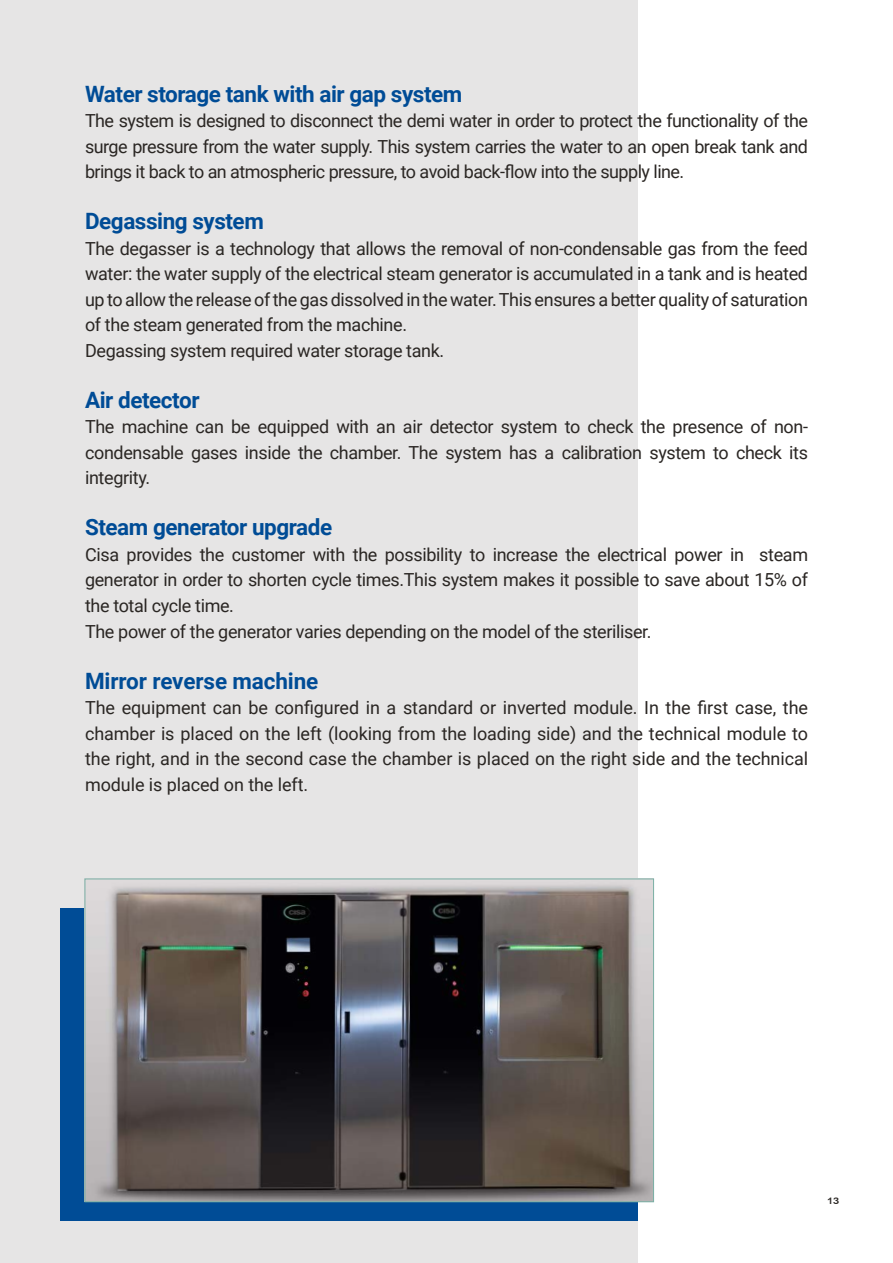
<style>
.page{position:relative;width:893px;height:1263px;background:#fff}
.page>*{position:absolute;margin:0;border:0;box-sizing:border-box;transform-origin:0 0}
.t1{font:700 22.5px "Roboto";letter-spacing:-.02em;color:#004c96}
.t2{font:18px/25.5px "Roboto";letter-spacing:-.02em;color:#2a2623;text-align:justify}
.t3{font:18px "Arial";color:#2a2623}
</style>
<div class="page">
<div style="left:0;top:0;width:638px;height:1263px;background:#e6e5e5"></div>
<div style="left:61px;top:908px;width:577px;height:313px;background:#004c96"></div>
<img style="left:87px;top:881px;width:565px;height:319px">
<p class="t1" style="left:85px;top:78px;width:379px">Water storage tank with air gap system</p>
<p class="t2" style="left:85px;top:108px;width:724px">The system is designed to disconnect the demi water in order to protect the functionality of the surge pressure from the water supply. This system carries the water to an open break tank and brings it back to an atmospheric pressure, to avoid back-flow into the supply line.</p>
<p class="t1" style="left:85px;top:206px;width:180px">Degassing system</p>
<p class="t2" style="left:85px;top:235px;width:724px;text-align:left">The degasser is a technology that allows the removal of non-condensable gas from the feed water: the water supply of the electrical steam generator is accumulated in a tank and is heated up to allow the release of the gas dissolved in the water. This ensures a better quality of saturation of the steam generated from the machine.<br>Degassing system required water storage tank.</p>
<p class="t1" style="left:85px;top:384px;width:116px">Air detector</p>
<p class="t2" style="left:85px;top:414px;width:724px">The machine can be equipped with an air detector system to check the presence of non&shy;condensable gases inside the chamber. The system has a calibration system to check its integrity.</p>
<p class="t1" style="left:85px;top:512px;width:249px">Steam generator upgrade</p>
<p class="t2" style="left:85px;top:541px;width:725px;text-align:left">Cisa provides the customer with the possibility to increase the electrical power in steam generator in order to shorten cycle times.This system makes it possible to save about 15% of the total cycle time.<br>The power of the generator varies depending on the model of the steriliser.</p>
<p class="t1" style="left:85px;top:665px;width:235px">Mirror reverse machine</p>
<p class="t2" style="left:85px;top:694px;width:725px">The equipment can be configured in a standard or inverted module. In the first case, the chamber is placed on the left (looking from the loading side) and the technical module to the right, and in the second case the chamber is placed on the right side and the technical module is placed on the left.</p>
<p class="t3" style="left:827px;top:1185px;width:13px">13</p>
</div>
